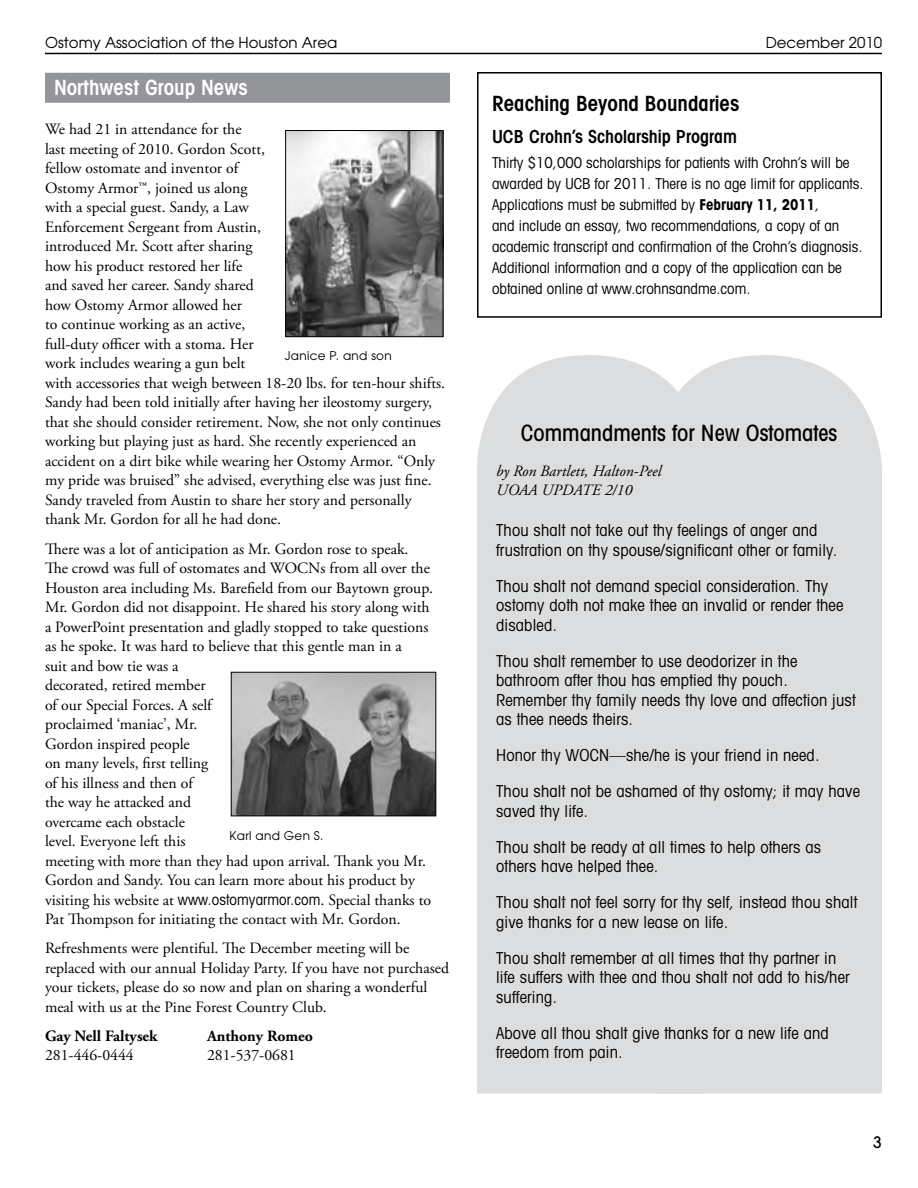
<style>
.page{position:relative;width:918px;height:1188px;background:#fff}
.page>*{position:absolute;margin:0;border:0;box-sizing:border-box;transform-origin:0 0}
.t1{font:500 condensed 22.5px "Avant Garde";color:#000}
.t2{font:600 condensed 21px "Avant Garde";color:#000}
.t3{font:600 condensed 21px "Avant Garde";color:#fff}
.t4{font:600 condensed 18px "Avant Garde";color:#000}
.t5{font:condensed 16.5px/19.5px "Avant Garde";letter-spacing:.01em;color:#000}
.t6{font:15.75px/19.5px "Adobe Garamond Pro";color:#000}
.t7{font:italic 15.75px/19.5px "Adobe Garamond Pro";color:#000}
.t8{font:700 15.75px "Adobe Garamond Pro";color:#000}
.t9{font:condensed 15px/21px "Avant Garde";color:#000}
.t10{font:15px "Avant Garde";color:#000}
.t11{font:12px "Avant Garde";letter-spacing:.025em;color:#000}
.s1{font-family:"Avant Garde";font-stretch:condensed;font-size:15px}
.s2{font-weight:700}
</style>
<div class="page">
<hr style="left:45px;top:53px;width:837px;height:1px;background:#000">
<div style="left:477px;top:355px;width:173px;height:739px;background:#dcddde"></div>
<div style="left:650px;top:355px;width:232px;height:739px;background:#dcddde"></div>
<div style="left:45px;top:73px;width:405px;height:30px;background:#939598"></div>
<div style="left:477px;top:72px;width:405px;height:246px;border:2px solid #000"></div>
<img style="left:287px;top:132px;width:154px;height:203px">
<div style="left:285px;top:130px;width:158px;height:207px;border:1px solid #000"></div>
<img style="left:233px;top:674px;width:201px;height:140px">
<div style="left:231px;top:672px;width:205px;height:144px;border:1px solid #000"></div>
<p class="t10" style="left:45px;top:33px;width:294px">Ostomy Association of the Houston Area</p>
<p class="t10" style="left:766px;top:33px;width:118px">December 2010</p>
<h2 class="t3" style="left:54px;top:75px;width:195px">Northwest Group News</h2>
<p class="t6" style="left:45px;top:120px;width:402px">We had 21 in attendance for the<br>last meeting of 2010. Gordon Scott,<br>fellow ostomate and inventor of<br>Ostomy Armor™, joined us along<br>with a special guest. Sandy, a Law<br>Enforcement Sergeant from Austin,<br>introduced Mr. Scott after sharing<br>how his product restored her life<br>and saved her career. Sandy shared<br>how Ostomy Armor allowed her<br>to continue working as an active,<br>full-duty officer with a stoma. Her<br>work includes wearing a gun belt<br>with accessories that weigh between 18-20 lbs. for ten-hour shifts.<br>Sandy had been told initially after having her ileostomy surgery, that she should consider retirement. Now, she not only continues working but playing just as hard. She recently experienced an accident on a dirt bike while wearing her Ostomy Armor. “Only my pride was bruised” she advised, everything else was just fine.<br>Sandy traveled from Austin to share her story and personally thank Mr. Gordon for all he had done.</p>
<p class="t6" style="left:45px;top:539px;width:390px">There was a lot of anticipation as Mr. Gordon rose to speak.<br>The crowd was full of ostomates and WOCNs from all over the Houston area including Ms. Barefield from our Baytown group.<br>Mr. Gordon did not disappoint. He shared his story along with a PowerPoint presentation and gladly stopped to take questions as he spoke. It was hard to believe that this gentle man in a<br>suit and bow tie was a<br>decorated, retired member<br>of our Special Forces. A self<br>proclaimed ‘maniac’, Mr.<br>Gordon inspired people<br>on many levels, first telling<br>of his illness and then of<br>the way he attacked and<br>overcame each obstacle<br>level. Everyone left this<br>meeting with more than they had upon arrival. Thank you Mr.<br>Gordon and Sandy. You can learn more about his product by visiting his website at <span class="s1">www.ostomyarmor.com</span>. Special thanks to Pat Thompson for initiating the contact with Mr. Gordon.</p>
<p class="t6" style="left:45px;top:939px;width:406px">Refreshments were plentiful. The December meeting will be replaced with our annual Holiday Party. If you have not purchased your tickets, please do so now and plan on sharing a wonderful meal with us at the Pine Forest Country Club.</p>
<p class="t8" style="left:45px;top:1027px;width:114px">Gay Nell Faltysek</p>
<p class="t8" style="left:207px;top:1027px;width:107px">Anthony Romeo</p>
<p class="t6" style="left:45px;top:1046px;width:90px">281-446-0444</p>
<p class="t6" style="left:207px;top:1046px;width:90px">281-537-0681</p>
<h2 class="t2" style="left:492px;top:91px;width:249px">Reaching Beyond Boundaries</h2>
<p class="t4" style="left:492px;top:125px;width:247px">UCB Crohn’s Scholarship Program</p>
<p class="t9" style="left:492px;top:152px;width:373px">Thirty $10,000 scholarships for patients with Crohn’s will be awarded by UCB for 2011. There is no age limit for applicants.<br>Applications must be submitted by <span class="s2">February 11, 2011</span>,<br>and include an essay, two recommendations, a copy of an academic transcript and confirmation of the Crohn’s diagnosis.<br>Additional information and a copy of the application can be obtained online at www.crohnsandme.com.</p>
<p class="t11" style="left:285px;top:349px;width:108px">Janice P. and son</p>
<h1 class="t1" style="left:521px;top:419px;width:318px">Commandments for New Ostomates</h1>
<p class="t7" style="left:496px;top:461px;width:167px">by Ron Bartlett, Halton-Peel<br>UOAA UPDATE 2/10</p>
<p class="t5" style="left:496px;top:520px;width:343px">Thou shalt not take out thy feelings of anger and frustration on thy spouse/significant other or family.</p>
<p class="t5" style="left:496px;top:576px;width:349px">Thou shalt not demand special consideration. Thy ostomy doth not make thee an invalid or render thee disabled.</p>
<p class="t5" style="left:496px;top:651px;width:361px">Thou shalt remember to use deodorizer in the bathroom after thou has emptied thy pouch.<br>Remember thy family needs thy love and affection just as thee needs theirs.</p>
<p class="t5" style="left:496px;top:737px;width:366px;line-height:36px">Honor thy WOCN—she/he is your friend in need.<br>Thou shalt not be ashamed of thy ostomy; it may have</p>
<p class="t5" style="left:496px;top:792px;width:327px;line-height:36px">saved thy life.<br>Thou shalt be ready at all times to help others as</p>
<p class="t5" style="left:496px;top:848px;width:363px;line-height:36px">others have helped thee.<br>Thou shalt not feel sorry for thy self, instead thou shalt</p>
<p class="t5" style="left:496px;top:903px;width:342px;line-height:36px">give thanks for a new lease on life.<br>Thou shalt remember at all times that thy partner in</p>
<p class="t5" style="left:496px;top:967px;width:355px">life suffers with thee and thou shalt not add to his/her suffering.</p>
<p class="t5" style="left:496px;top:1023px;width:334px">Above all thou shalt give thanks for a new life and freedom from pain.</p>
<p class="t11" style="left:230px;top:828px;width:96px">Karl and Gen S.</p>
</div>
